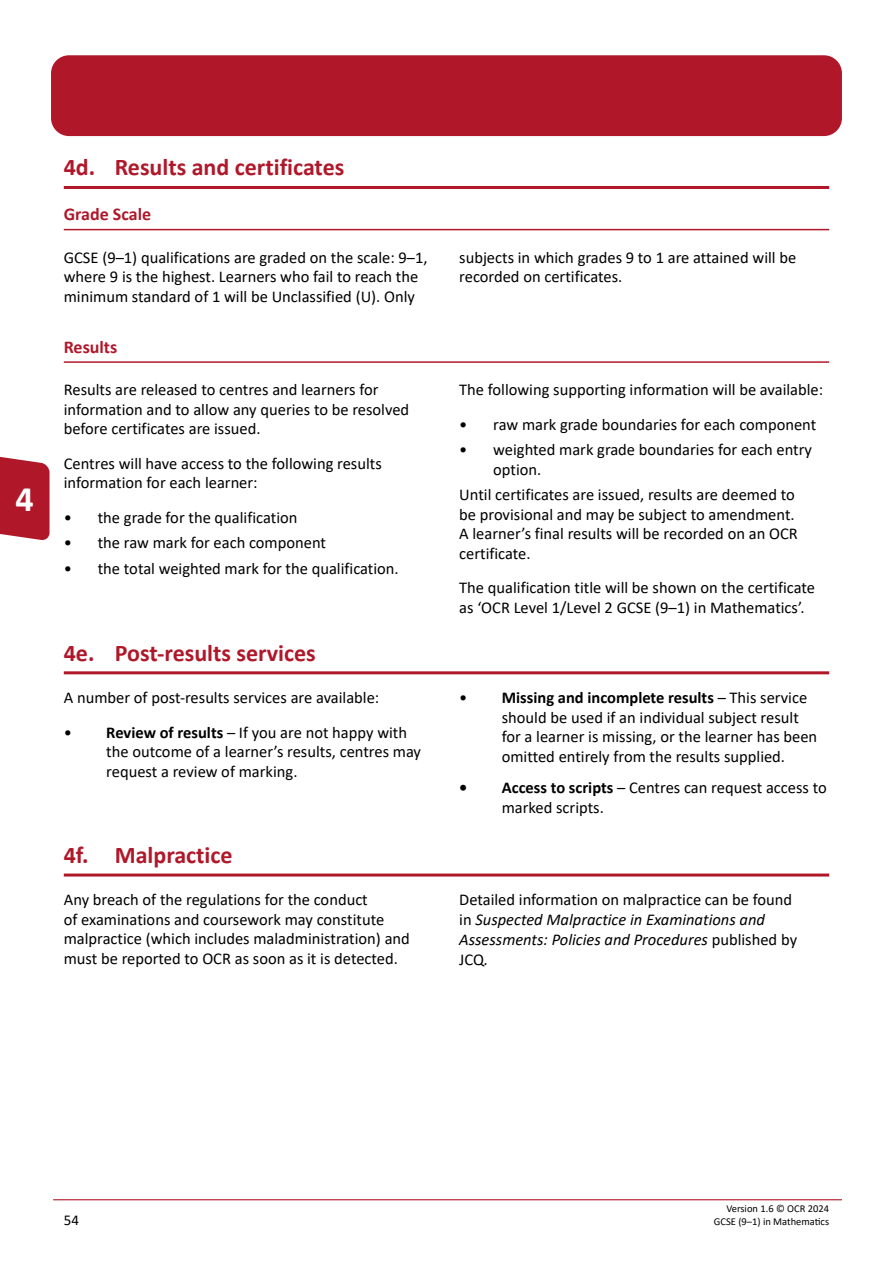
<style>
.page{position:relative;width:893px;height:1263px;background:#fff}
.page>*{position:absolute;margin:0;border:0;box-sizing:border-box;transform-origin:0 0}
.t1{font:700 36px "Calibri";color:#fff}
.Heading2{font:700 24px "Calibri";color:#b0182a}
.Heading3{font:700 18px "Calibri";color:#b0182a}
.BodyText{font:16.5px/19.5px "Calibri";color:#000}
.BodyText-2{font:italic 16.5px/19.6px "Calibri";color:#000}
.t2{font:15px "Calibri";color:#000}
.t3{font:10.5px "Calibri";color:#000}
.s1{font-weight:700}
.s2{font-style:normal}
</style>
<div class="page">
<hr style="left:53px;top:1199px;width:789px;height:1px;background:#b0182a">
<div style="left:51px;top:55px;width:791px;height:81px;background:#b0182a;border-radius:18px"></div>
<svg style="left:0;top:456px;width:50px;height:85px;background:#b83141"></svg>
<hr style="left:64px;top:186px;width:765px;height:3px;background:#b0182a">
<hr style="left:64px;top:229px;width:765px;height:1px;background:#b0182a">
<hr style="left:64px;top:361px;width:765px;height:2px;background:#b0182a">
<hr style="left:64px;top:671px;width:765px;height:3px;background:#b0182a">
<hr style="left:64px;top:873px;width:765px;height:3px;background:#b0182a">
<h1 class="t1" style="left:16px;top:474px;width:20px">4</h1>
<h1 class="Heading2" style="left:64px;top:150px;width:282px">4d. Results and certificates</h1>
<h2 class="Heading3" style="left:64px;top:202px;width:89px">Grade Scale</h2>
<p class="BodyText" style="left:64px;top:247px;width:365px">GCSE (9–1) qualifications are graded on the scale: 9–1, where 9 is the highest. Learners who fail to reach the minimum standard of 1 will be Unclassified (U). Only</p>
<p class="BodyText" style="left:459px;top:247px;width:339px">subjects in which grades 9 to 1 are attained will be recorded on certificates.</p>
<h2 class="Heading3" style="left:64px;top:334px;width:55px">Results</h2>
<p class="BodyText" style="left:64px;top:380px;width:347px">Results are released to centres and learners for information and to allow any queries to be resolved before certificates are issued.</p>
<p class="BodyText" style="left:64px;top:453px;width:320px">Centres will have access to the following results information for each learner:</p>
<p class="BodyText" style="left:64px;top:507px;width:235px">• the grade for the qualification</p>
<p class="BodyText" style="left:64px;top:533px;width:264px">• the raw mark for each component</p>
<p class="BodyText" style="left:64px;top:558px;width:336px">• the total weighted mark for the qualification.</p>
<p class="BodyText" style="left:459px;top:380px;width:366px">The following supporting information will be available:</p>
<p class="BodyText" style="left:459px;top:414px;width:359px">• raw mark grade boundaries for each component</p>
<p class="BodyText" style="left:493px;top:440px;width:320px;text-indent:-34px">• weighted mark grade boundaries for each entry option.</p>
<p class="BodyText" style="left:459px;top:485px;width:340px">Until certificates are issued, results are deemed to be provisional and may be subject to amendment.<br>A learner’s final results will be recorded on an OCR certificate.</p>
<p class="BodyText" style="left:459px;top:578px;width:357px">The qualification title will be shown on the certificate as ‘OCR Level 1/Level 2 GCSE (9–1) in Mathematics’.</p>
<h1 class="Heading2" style="left:64px;top:636px;width:254px">4e. Post-results services</h1>
<p class="BodyText" style="left:64px;top:687px;width:317px">A number of post-results services are available:</p>
<p class="BodyText" style="left:106px;top:722px;width:316px;text-indent:-43px">• <span class="s1">Review of results</span> – If you are not happy with the outcome of a learner’s results, centres may request a review of marking.</p>
<p class="BodyText" style="left:502px;top:687px;width:317px;text-indent:-43px">• <span class="s1">Missing and incomplete results</span> – This service should be used if an individual subject result for a learner is missing, or the learner has been omitted entirely from the results supplied.</p>
<p class="BodyText" style="left:502px;top:777px;width:327px;text-indent:-43px"><span class="s1">• Access to scripts</span> – Centres can request access to marked scripts.</p>
<h1 class="Heading2" style="left:64px;top:838px;width:170px">4f. Malpractice</h1>
<p class="BodyText" style="left:64px;top:890px;width:348px">Any breach of the regulations for the conduct<br>of examinations and coursework may constitute malpractice (which includes maladministration) and must be reported to OCR as soon as it is detected.</p>
<p class="BodyText-2" style="left:459px;top:889px;width:339px"><span class="s2">Detailed information on malpractice can be found in</span> Suspected Malpractice in Examinations and Assessments: Policies and Procedures <span class="s2">published by JCQ</span>.</p>
<p class="t3" style="left:726px;top:1201px;width:104px">Version 1.6 © OCR 2024</p>
<p class="t2" style="left:64px;top:1209px;width:17px">54</p>
<p class="t3" style="left:714px;top:1214px;width:117px">GCSE (9–1) in Mathematics</p>
</div>
